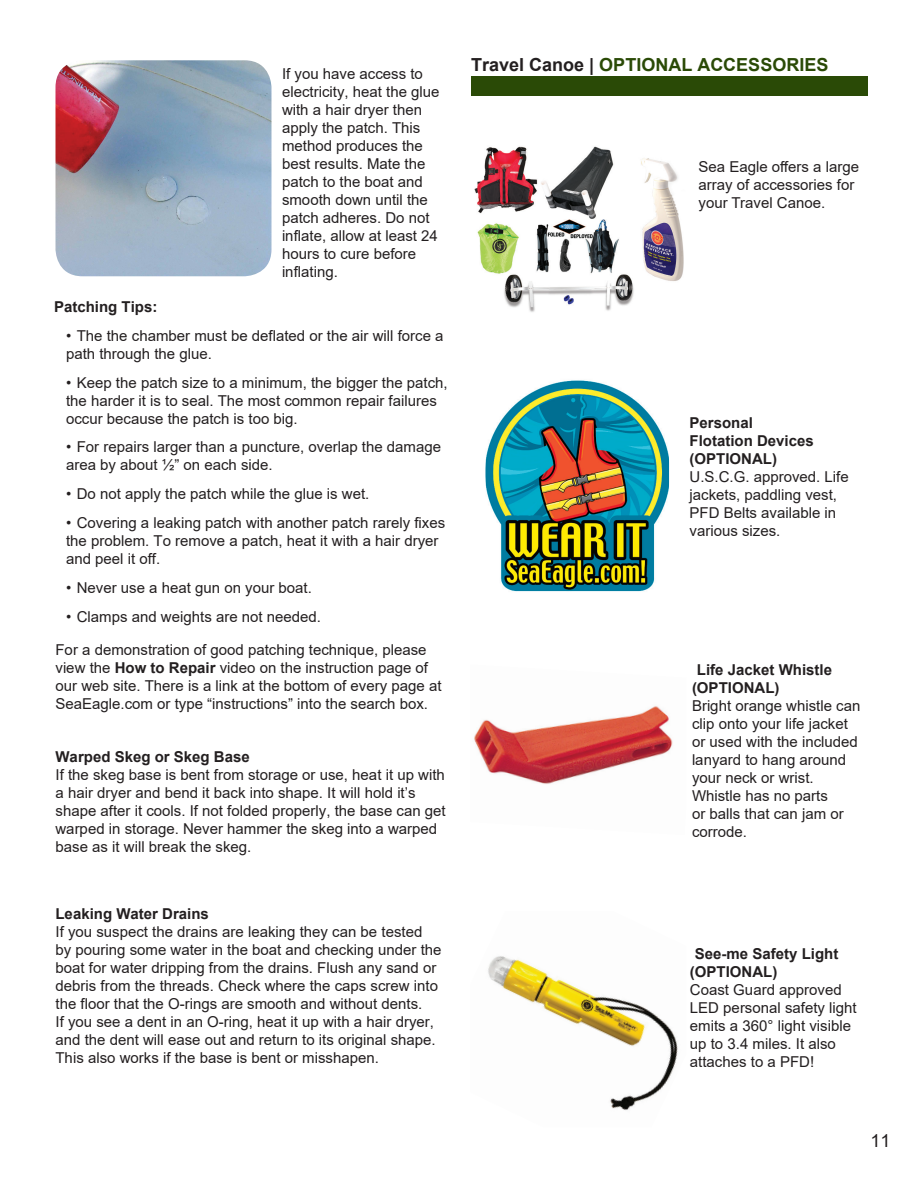
<style>
.page{position:relative;width:918px;height:1188px;background:#fff}
.page>*{position:absolute;margin:0;border:0;box-sizing:border-box;transform-origin:0 0}
.t1{font:700 18px "Arial";color:#2a4a06}
.t2{font:18px "Arial";color:#231f20}
.t3{font:15px/18px "Arial";color:#231f20}
.t4{font:700 15px/18px "Arial";color:#231f20}
.s1{font-weight:700}
.s2{color:#231f20}
</style>
<div class="page">
<img style="left:56px;top:60px;width:216px;height:216px">
<img style="left:474px;top:146px;width:210px;height:166px">
<div style="left:471px;top:76px;width:396px;height:20px;background:#2a4a06"></div>
<img style="left:485px;top:380px;width:184px;height:212px">
<img style="left:474px;top:706px;width:199px;height:78px">
<img style="left:488px;top:956px;width:190px;height:155px">
<p class="t3" style="left:282px;top:65px;width:159px">If you have access to electricity, heat the glue with a hair dryer then apply the patch. This method produces the best results. Mate the patch to the boat and smooth down until the patch adheres. Do not inflate, allow at least 24 hours to cure before inflating.</p>
<p class="t4" style="left:54px;top:298px;width:105px">Patching Tips:</p>
<p class="t3" style="left:66px;top:327px;width:379px">• The the chamber must be deflated or the air will force a path through the glue.</p>
<p class="t3" style="left:66px;top:373px;width:383px">• Keep the patch size to a minimum, the bigger the patch, the harder it is to seal. The most common repair failures occur because the patch is too big.</p>
<p class="t3" style="left:66px;top:438px;width:377px">• For repairs larger than a puncture, overlap the damage area by about ½” on each side.</p>
<p class="t3" style="left:66px;top:485px;width:305px">• Do not apply the patch while the glue is wet.</p>
<p class="t3" style="left:66px;top:514px;width:381px">• Covering a leaking patch with another patch rarely fixes the problem. To remove a patch, heat it with a hair dryer and peel it off.</p>
<p class="t3" style="left:66px;top:579px;width:247px">• Never use a heat gun on your boat.</p>
<p class="t3" style="left:66px;top:607px;width:257px">• Clamps and weights are not needed.</p>
<p class="t3" style="left:56px;top:641px;width:388px">For a demonstration of good patching technique, please view the <span class="s1">How to Repair</span> video on the instruction page of our web site. There is a link at the bottom of every page at SeaEagle.com or type “instructions” into the search box.</p>
<p class="t4" style="left:56px;top:748px;width:196px">Warped Skeg or Skeg Base</p>
<p class="t3" style="left:56px;top:766px;width:392px">If the skeg base is bent from storage or use, heat it up with a hair dryer and bend it back into shape. It will hold it’s shape after it cools. If not folded properly, the base can get warped in storage. Never hammer the skeg into a warped base as it will break the skeg.</p>
<p class="t4" style="left:56px;top:905px;width:155px">Leaking Water Drains</p>
<p class="t3" style="left:56px;top:923px;width:388px">If you suspect the drains are leaking they can be tested by pouring some water in the boat and checking under the boat for water dripping from the drains. Flush any sand or debris from the threads. Check where the caps screw into the floor that the O-rings are smooth and without dents.<br>If you see a dent in an O-ring, heat it up with a hair dryer, and the dent will ease out and return to its original shape.<br>This also works if the base is bent or misshapen.</p>
<p class="t1" style="left:471px;top:52px;width:359px"><span class="s2">Travel Canoe |</span> OPTIONAL ACCESSORIES</p>
<p class="t3" style="left:699px;top:158px;width:162px">Sea Eagle offers a large array of accessories for your Travel Canoe.</p>
<p class="t4" style="left:690px;top:414px;width:126px">Personal<br>Flotation Devices (OPTIONAL)</p>
<p class="t3" style="left:690px;top:468px;width:161px">U.S.C.G. approved. Life jackets, paddling vest,<br>PFD Belts available in various sizes.</p>
<p class="t4" style="left:692px;top:661px;width:142px;text-indent:5px">Life Jacket Whistle (OPTIONAL)</p>
<p class="t3" style="left:692px;top:697px;width:170px">Bright orange whistle can clip onto your life jacket or used with the included lanyard to hang around your neck or wrist.<br>Whistle has no parts<br>or balls that can jam or corrode.</p>
<p class="t4" style="left:690px;top:945px;width:150px;text-indent:5px">See-me Safety Light (OPTIONAL)</p>
<p class="t3" style="left:690px;top:980px;width:168px">Coast Guard approved<br>LED personal safety light emits a 360° light visible up to 3.4 miles. It also attaches to a PFD!</p>
<p class="t2" style="left:870px;top:1128px;width:22px">11</p>
</div>
